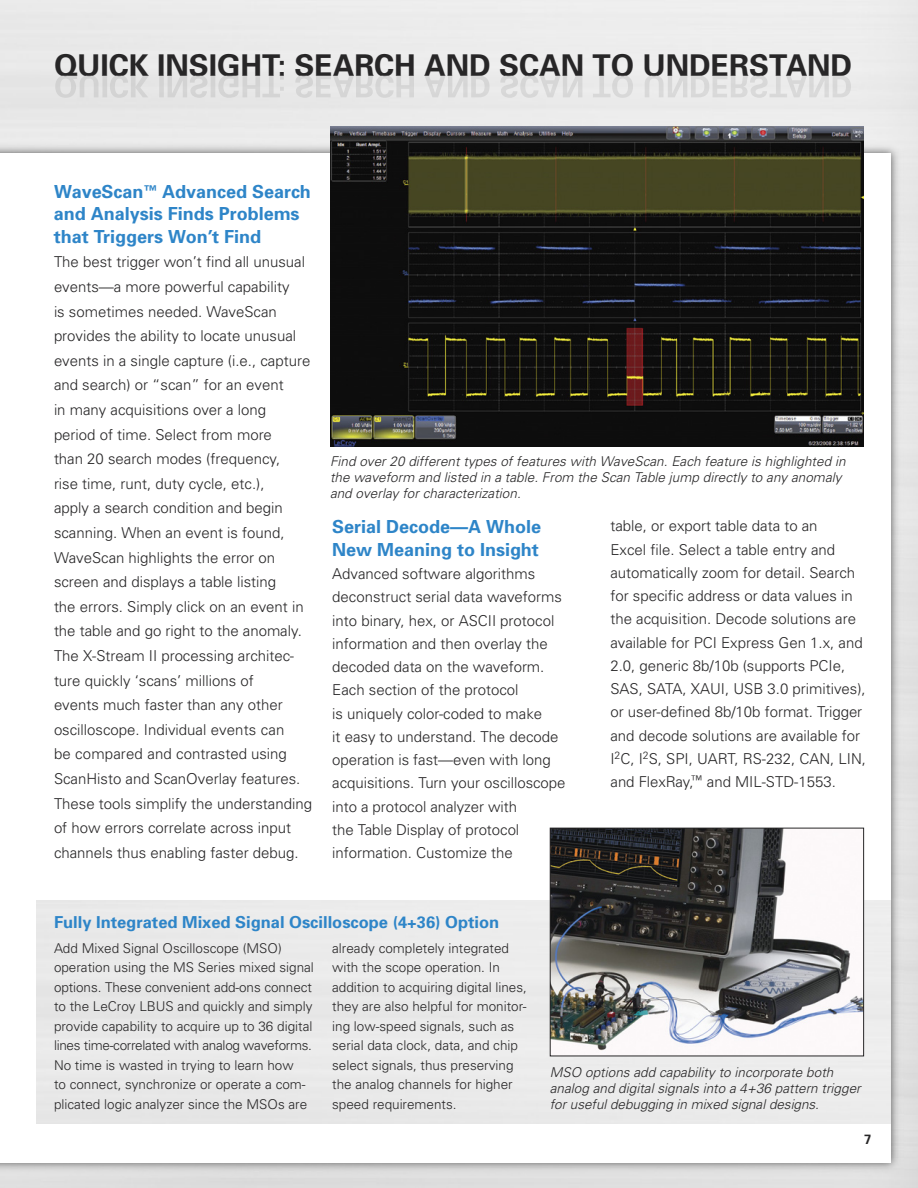
<style>
.page{position:relative;width:918px;height:1188px;background:#fff}
.page>*{position:absolute;margin:0;border:0;box-sizing:border-box;transform-origin:0 0}
.t1{font:700 30px "Univers";color:#272627}
.t2{font:700 18px/22.5px "Univers";color:#2e85c8}
.t3{font:700 16.5px "Univers";color:#2e85c8}
.t4{font:300 15px/24.6px "Univers";color:#272627}
.t5{font:300 13.5px/19.5px "Univers";color:#272627}
.t6{font:italic 300 13.5px/16.2px "Univers";color:#272627}
.t7{font:700 13.5px "Univers";color:#272627}
</style>
<div class="page">
<img style="left:0;top:0;width:918px;height:1188px">
<img style="left:0;top:139px;width:904px;height:1037px">
<div style="left:0;top:153px;width:891px;height:1009px;background:linear-gradient(to bottom,#fff,#f1f1f1)"></div>
<img style="left:55px;top:75px;width:413px;height:23px">
<img style="left:330px;top:126px;width:534px;height:321px">
<img style="left:552px;top:830px;width:310px;height:224px">
<div style="left:550px;top:828px;width:314px;height:228px;border:1px solid #272627"></div>
<h1 class="t1" style="left:54px;top:54px;width:800px">QUICK INSIGHT: SEARCH AND SCAN TO UNDERSTAND</h1>
<p class="t2" style="left:54px;top:182px;width:258px">WaveScan<sup>™</sup> Advanced Search and Analysis Finds Problems that Triggers Won’t Find</p>
<p class="t4" style="left:54px;top:251px;width:260px">The best trigger won’t find all unusual events—a more powerful capability<br>is sometimes needed. WaveScan provides the ability to locate unusual events in a single capture (i.e., capture and search) or “scan” for an event<br>in many acquisitions over a long<br>period of time. Select from more<br>than 20 search modes (frequency,<br>rise time, runt, duty cycle, etc.),<br>apply a search condition and begin scanning. When an event is found, WaveScan highlights the error on screen and displays a table listing<br>the errors. Simply click on an event in the table and go right to the anomaly.<br>The X-Stream II processing architec&shy;ture quickly ‘scans’ millions of<br>events much faster than any other oscilloscope. Individual events can<br>be compared and contrasted using ScanHisto and ScanOverlay features.<br>These tools simplify the understanding of how errors correlate across input channels thus enabling faster debug.</p>
<p class="t6" style="left:330px;top:454px;width:520px">Find over 20 different types of features with WaveScan. Each feature is highlighted in the waveform and listed in a table. From the Scan Table jump directly to any anomaly and overlay for characterization.</p>
<p class="t2" style="left:332px;top:517px;width:210px">Serial Decode—A Whole<br>New Meaning to Insight</p>
<p class="t4" style="left:332px;top:564px;width:235px;line-height:23.2px">Advanced software algorithms deconstruct serial data waveforms into binary, hex, or ASCII protocol information and then overlay the decoded data on the waveform.<br>Each section of the protocol<br>is uniquely color-coded to make<br>it easy to understand. The decode operation is fast—even with long acquisitions. Turn your oscilloscope into a protocol analyzer with<br>the Table Display of protocol information. Customize the</p>
<p class="t4" style="left:610px;top:516px;width:257px;line-height:23.2px">table, or export table data to an<br>Excel file. Select a table entry and automatically zoom for detail. Search for specific address or data values in the acquisition. Decode solutions are available for PCI Express Gen 1.x, and 2.0, generic 8b/10b (supports PCIe, SAS, SATA, XAUI, USB 3.0 primitives), or user-defined 8b/10b format. Trigger and decode solutions are available for I<sup>2</sup>C, I<sup>2</sup>S, SPI, UART, RS-232, CAN, LIN, and FlexRay,<sup>™</sup> and MIL-STD-1553.</p>
<p class="t3" style="left:54px;top:917px;width:447px">Fully Integrated Mixed Signal Oscilloscope (4+36) Option</p>
<p class="t5" style="left:54px;top:939px;width:261px">Add Mixed Signal Oscilloscope (MSO) operation using the MS Series mixed signal options. These convenient add-ons connect to the LeCroy LBUS and quickly and simply provide capability to acquire up to 36 digital lines time-correlated with analog waveforms.<br>No time is wasted in trying to learn how<br>to connect, synchronize or operate a com&shy;plicated logic analyzer since the MSOs are</p>
<p class="t5" style="left:332px;top:939px;width:196px">already completely integrated with the scope operation. In addition to acquiring digital lines, they are also helpful for monitor&shy;ing low-speed signals, such as serial data clock, data, and chip select signals, thus preserving the analog channels for higher speed requirements.</p>
<p class="t6" style="left:550px;top:1065px;width:315px">MSO options add capability to incorporate both analog and digital signals into a 4+36 pattern trigger for useful debugging in mixed signal designs.</p>
<p class="t7" style="left:864px;top:1134px;width:9px">7</p>
</div>
